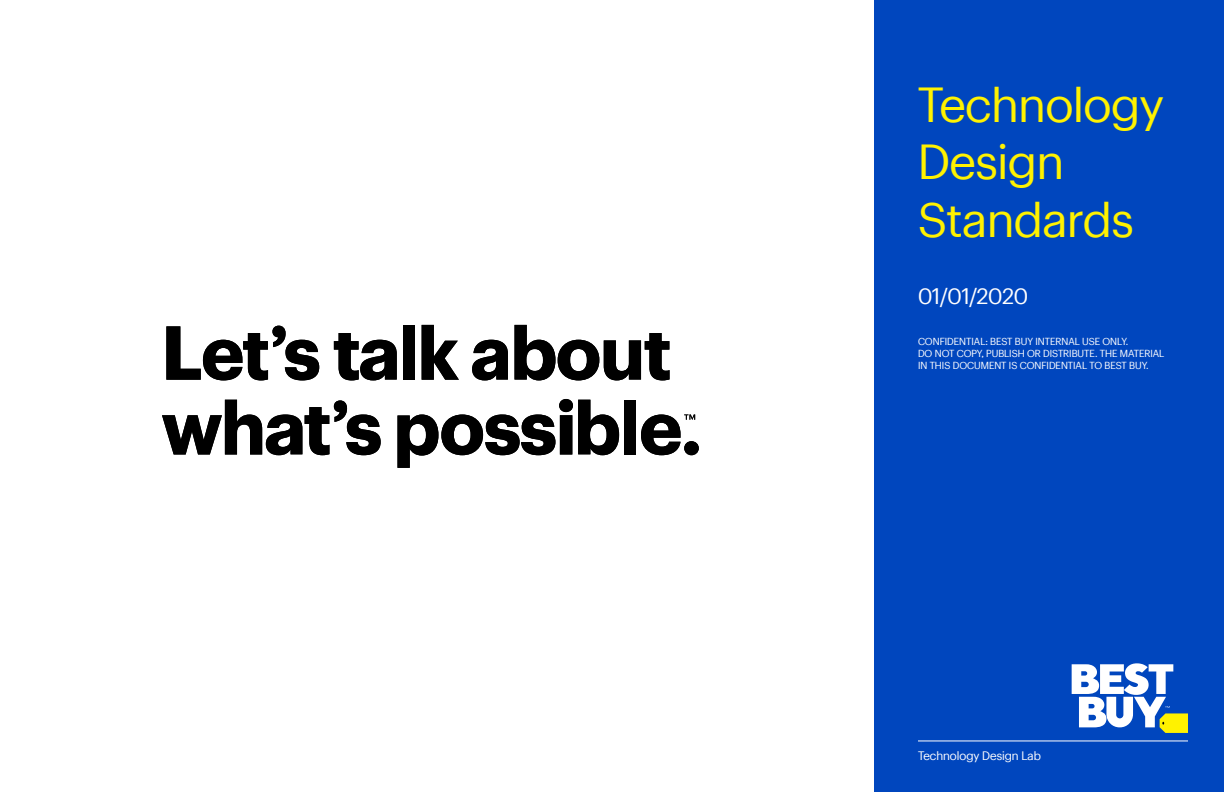
<style>
.page{position:relative;width:1224px;height:792px;background:#fff}
.page>*{position:absolute;margin:0;border:0;box-sizing:border-box;transform-origin:0 0}
.t1{font:48px "Human BBY Office";color:#fff200}
.t2{font:22px "Human BBY Office";color:#fff}
.t3{font:12px "Human BBY Office";color:#fff}
.t4{font:10px/12px "Human BBY Office";color:#fff}
</style>
<div class="page">
<div style="left:875px;top:0;width:349px;height:792px;background:#0046be"></div>
<svg style="left:166px;top:326px;width:153px;height:54px"></svg>
<svg style="left:334px;top:333px;width:63px;height:47px"></svg>
<div style="left:403px;top:325px;width:12px;height:55px;background:#000"></div>
<svg style="left:422px;top:325px;width:37px;height:55px"></svg>
<svg style="left:472px;top:340px;width:36px;height:40px"></svg>
<svg style="left:515px;top:325px;width:155px;height:55px"></svg>
<svg style="left:162px;top:400px;width:219px;height:55px"></svg>
<svg style="left:398px;top:399px;width:221px;height:68px"></svg>
<div style="left:624px;top:400px;width:12px;height:55px;background:#000"></div>
<svg style="left:641px;top:415px;width:57px;height:40px"></svg>
<hr style="left:918px;top:740px;width:270px;height:1px;background:#fff">
<svg style="left:1072px;top:663px;width:116px;height:69px"></svg>
<p class="t1" style="left:918px;top:68px;width:247px">Technology</p>
<p class="t1" style="left:918px;top:126px;width:147px">Design</p>
<p class="t1" style="left:918px;top:183px;width:217px">Standards</p>
<p class="t2" style="left:918px;top:280px;width:112px">01/01/2020</p>
<p class="t4" style="left:918px;top:335px;width:212px">CONFIDENTIAL: BEST BUY INTERNAL USE ONLY.</p>
<p class="t4" style="left:918px;top:347px;width:248px">DO NOT COPY, PUBLISH OR DISTRIBUTE. THE MATERIAL<br>IN THIS DOCUMENT IS CONFIDENTIAL TO BEST BUY.</p>
<h2 class="t2" style="left:932px;top:280px;width:97px">6/01/2019</h2>
<p class="t3" style="left:918px;top:747px;width:124px">Technology Design Lab</p>
</div>
